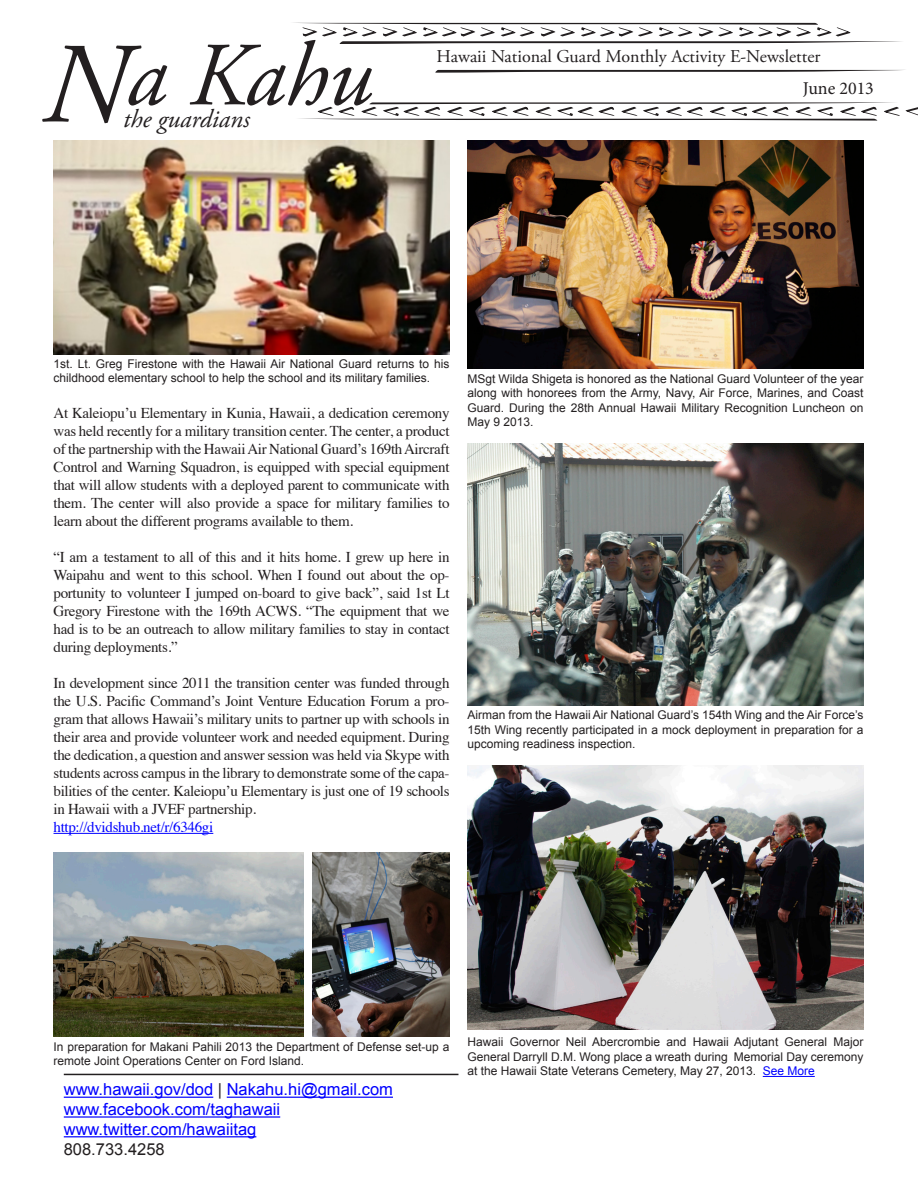
<style>
.page{position:relative;width:918px;height:1188px;background:#fff}
.page>*{position:absolute;margin:0;border:0;box-sizing:border-box;transform-origin:0 0}
.t1{font:italic 90px "Adobe Garamond Pro";color:#231f20}
.t2{font:italic 25.5px "Adobe Garamond Pro";color:#231f20}
.t3{font:18px "Adobe Garamond Pro";color:#231f20}
.t4{font:18px "Minion Pro";color:#231f20}
.t5{font:16.5px "Arial";color:#00f}
.t6{font:16.5px "Arial";color:#231f20}
.t7{font:15px/18px "Times";letter-spacing:-.02em;color:#231f20;text-align:justify}
.t8{font:15px "Times";letter-spacing:-.02em;color:#00f}
.t9{font:12px/14.4px "Arial";color:#231f20;text-align:justify}
.s1{font-size:114.45px}
.s2{color:#231f20}
.s3{color:#00f}
</style>
<div class="page">
<svg style="left:302px;top:23px;width:600px;height:21px"></svg>
<svg style="left:435px;top:70px;width:467px;height:3px"></svg>
<svg style="left:299px;top:102px;width:619px;height:19px"></svg>
<hr style="left:54px;top:833px;width:159px;height:1px;background:#00f">
<img style="left:54px;top:140px;width:396px;height:214px">
<img style="left:54px;top:853px;width:249px;height:183px">
<hr style="left:763px;top:1076px;width:52px;height:1px;background:#00f">
<img style="left:468px;top:141px;width:396px;height:228px">
<img style="left:468px;top:443px;width:396px;height:262px">
<img style="left:468px;top:765px;width:396px;height:264px">
<hr style="left:64px;top:1097px;width:149px;height:1px;background:#00f">
<hr style="left:227px;top:1097px;width:166px;height:1px;background:#00f">
<hr style="left:64px;top:1116px;width:216px;height:2px;background:#00f">
<hr style="left:64px;top:1136px;width:192px;height:1px;background:#00f">
<hr style="left:64px;top:1074px;width:394px;height:1px;background:#231f20">
<img style="left:312px;top:853px;width:137px;height:183px">
<p class="t1" style="left:42px;top:22px;width:332px"><span class="s1">N</span>a Kahu</p>
<p class="t2" style="left:123px;top:104px;width:128px">the guardians</p>
<p class="t3" style="left:436px;top:46px;width:386px">Hawaii National Guard Monthly Activity E-Newsletter</p>
<p class="t4" style="left:803px;top:76px;width:72px">June 2013</p>
<p class="t9" style="left:54px;top:357px;width:398px">1st. Lt. Greg Firestone with the Hawaii Air National Guard returns to his childhood elementary school to help the school and its military families.</p>
<p class="t7" style="left:54px;top:403px;width:398px">At Kaleiopu’u Elementary in Kunia, Hawaii, a dedication ceremony was held recently for a military transition center. The center, a product of the partnership with the Hawaii Air National Guard’s 169th Aircraft Control and Warning Squadron, is equipped with special equipment that will allow students with a deployed parent to communicate with them. The center will also provide a space for military families to learn about the different programs available to them.</p>
<p class="t7" style="left:54px;top:547px;width:398px">“I am a testament to all of this and it hits home. I grew up here in Waipahu and went to this school. When I found out about the op&shy;portunity to volunteer I jumped on-board to give back”, said 1st Lt Gregory Firestone with the 169th ACWS. “The equipment that we had is to be an outreach to allow military families to stay in contact during deployments.”</p>
<p class="t7" style="left:54px;top:673px;width:398px">In development since 2011 the transition center was funded through the U.S. Pacific Command’s Joint Venture Education Forum a pro&shy;gram that allows Hawaii’s military units to partner up with schools in their area and provide volunteer work and needed equipment. During the dedication, a question and answer session was held via Skype with students across campus in the library to demonstrate some of the capa&shy;bilities of the center. Kaleiopu’u Elementary is just one of 19 schools in Hawaii with a JVEF partnership.</p>
<p class="t8" style="left:54px;top:813px;width:161px">http://dvidshub.net/r/6346gi</p>
<p class="t9" style="left:468px;top:372px;width:398px">MSgt Wilda Shigeta is honored as the National Guard Volunteer of the year along with honorees from the Army, Navy, Air Force, Marines, and Coast Guard. During the 28th Annual Hawaii Military Recognition Luncheon on May 9 2013.</p>
<p class="t9" style="left:468px;top:708px;width:397px">Airman from the Hawaii Air National Guard’s 154th Wing and the Air Force’s 15th Wing recently participated in a mock deployment in preparation for a upcoming readiness inspection.</p>
<p class="t9" style="left:54px;top:1039px;width:397px">In preparation for Makani Pahili 2013 the Department of Defense set-up a remote Joint Operations Center on Ford Island.</p>
<p class="t5" style="left:64px;top:1079px;width:331px">www.hawaii.gov/dod <span class="s2">|</span> Nakahu.hi@gmail.com</p>
<p class="t5" style="left:64px;top:1099px;width:218px">www.facebook.com/taghawaii</p>
<p class="t5" style="left:64px;top:1118px;width:194px">www.twitter.com/hawaiitag</p>
<p class="t6" style="left:64px;top:1138px;width:102px">808.733.4258</p>
<p class="t9" style="left:468px;top:1035px;width:397px">Hawaii Governor Neil Abercrombie and Hawaii Adjutant General Major General Darryll D.M. Wong place a wreath during Memorial Day ceremony at the Hawaii State Veterans Cemetery, May 27, 2013. <span class="s3">See More</span></p>
</div>
